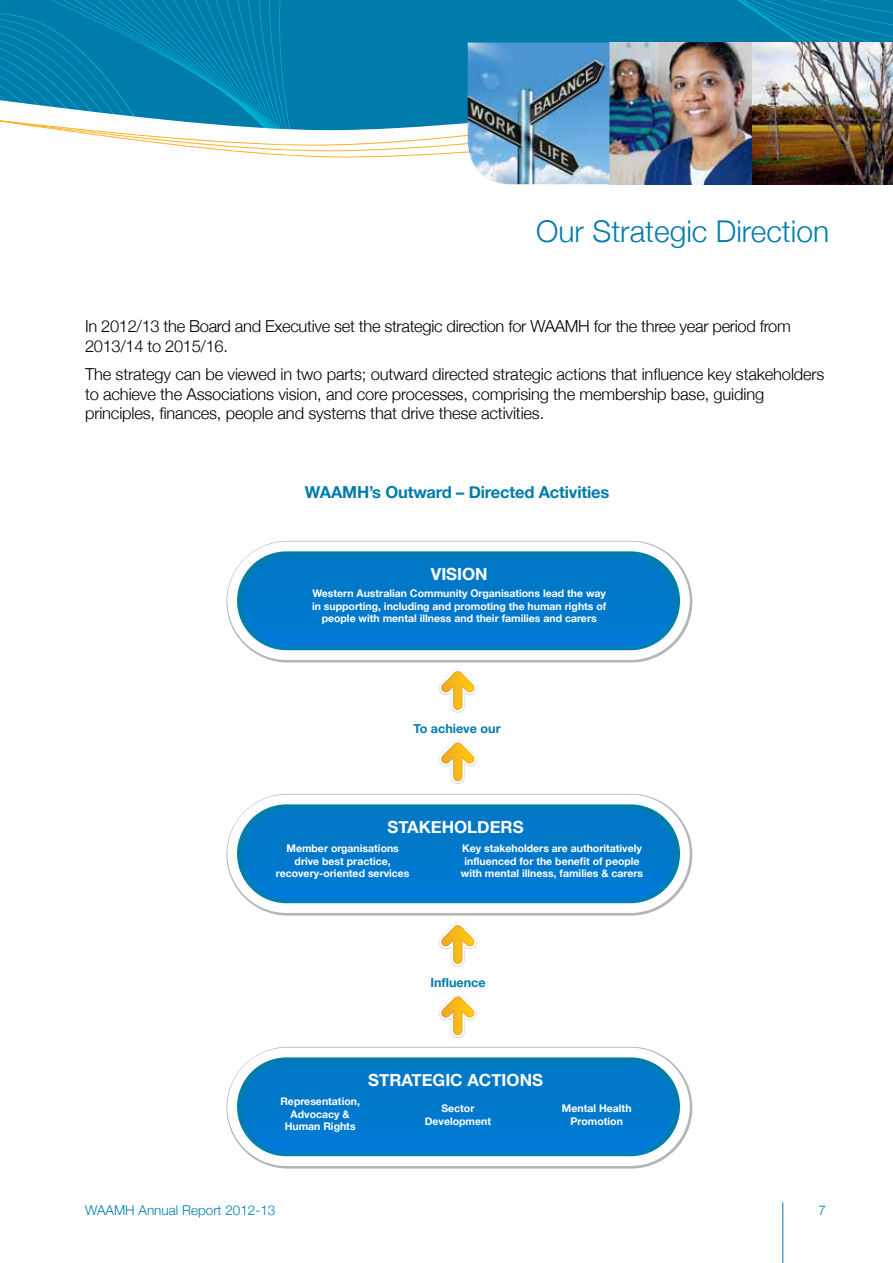
<style>
.page{position:relative;width:893px;height:1263px;background:#fff}
.page>*{position:absolute;margin:0;border:0;box-sizing:border-box;transform-origin:0 0}
.t1{font:300 30px "Helvetica Neue";color:#007cab}
.t2{font:700 16.8px "Helvetica Neue";color:#fff}
.t3{font:300 16.5px/19.8px "Helvetica Neue";letter-spacing:-.01em;color:#000}
.t4{font:700 16.5px "Helvetica Neue";letter-spacing:-.01em;color:#007cab}
.t5{font:300 13.5px "Helvetica Neue";color:#007cab}
.t6{font:700 12.6px "Helvetica Neue";color:#007cab}
.t7{font:700 10.5px/12.6px "Helvetica Neue";color:#fff;text-align:center}
</style>
<div class="page">
<svg style="left:196px;top:0;width:697px;height:185px;fill:#007cab"></svg>
<svg style="left:0;top:0;width:196px;height:148px;fill:#007cab"></svg>
<hr style="left:782px;top:1202px;width:1px;height:61px;background:#007cab">
<img style="left:468px;top:43px;width:425px;height:141px">
<svg style="left:439px;top:669px;width:38px;height:44px"></svg>
<svg style="left:439px;top:740px;width:38px;height:44px"></svg>
<svg style="left:439px;top:923px;width:38px;height:44px"></svg>
<svg style="left:439px;top:994px;width:38px;height:44px"></svg>
<svg style="left:226px;top:541px;width:466px;height:121px"></svg>
<div style="left:227px;top:542px;width:463px;height:118px;background:#fff;border-radius:59px"></div>
<svg style="left:237px;top:551px;width:443px;height:99px"></svg>
<div style="left:242px;top:556px;width:433px;height:89px;background:linear-gradient(to right,#0079cc,#0079cc);border-radius:45px"></div>
<svg style="left:226px;top:794px;width:466px;height:121px"></svg>
<div style="left:227px;top:795px;width:463px;height:118px;background:#fff;border-radius:59px"></div>
<svg style="left:237px;top:804px;width:443px;height:99px"></svg>
<div style="left:242px;top:809px;width:433px;height:89px;background:linear-gradient(to right,#0079cc,#0079cc);border-radius:45px"></div>
<svg style="left:226px;top:1047px;width:466px;height:121px"></svg>
<div style="left:227px;top:1048px;width:463px;height:118px;background:#fff;border-radius:59px"></div>
<svg style="left:237px;top:1057px;width:443px;height:99px"></svg>
<div style="left:242px;top:1062px;width:433px;height:89px;background:linear-gradient(to right,#0079cc,#0079cc);border-radius:45px"></div>
<h1 class="t1" style="left:536px;top:207px;width:294px">Our Strategic Direction</h1>
<h3 class="t3" style="left:85px;top:315px;width:707px">In 2012/13 the Board and Executive set the strategic direction for WAAMH for the three year period from<br>2013/14 to 2015/16.</h3>
<p class="t3" style="left:85px;top:363px;width:741px">The strategy can be viewed in two parts; outward directed strategic actions that influence key stakeholders to achieve the Associations vision, and core processes, comprising the membership base, guiding principles, finances, people and systems that drive these activities.</p>
<h3 class="t4" style="left:305px;top:477px;width:306px">WAAMH’s Outward – Directed Activities</h3>
<h2 class="t2" style="left:431px;top:559px;width:58px">VISION</h2>
<p class="t7" style="left:312px;top:586px;width:296px">Western Australian Community Organisations lead the way in supporting, including and promoting the human rights of people with mental illness and their families and carers</p>
<p class="t6" style="left:413px;top:717px;width:89px">To achieve our</p>
<h2 class="t2" style="left:388px;top:812px;width:137px">STAKEHOLDERS</h2>
<p class="t7" style="left:276px;top:841px;width:135px">Member organisations drive best practice, recovery-oriented services</p>
<p class="t7" style="left:461px;top:841px;width:184px">Key stakeholders are authoritatively influenced for the benefit of people with mental illness, families &amp; carers</p>
<p class="t6" style="left:430px;top:971px;width:57px">Influence</p>
<h2 class="t2" style="left:368px;top:1065px;width:176px">STRATEGIC ACTIONS</h2>
<p class="t7" style="left:280px;top:1094px;width:81px">Representation,<br>Advocacy &amp;<br>Human Rights</p>
<p class="t7" style="left:425px;top:1101px;width:68px">Sector<br>Development</p>
<p class="t7" style="left:562px;top:1101px;width:71px">Mental Health<br>Promotion</p>
<p class="t5" style="left:85px;top:1200px;width:192px">WAAMH Annual Report 2012-13</p>
<p class="t5" style="left:819px;top:1200px;width:9px">7</p>
</div>
